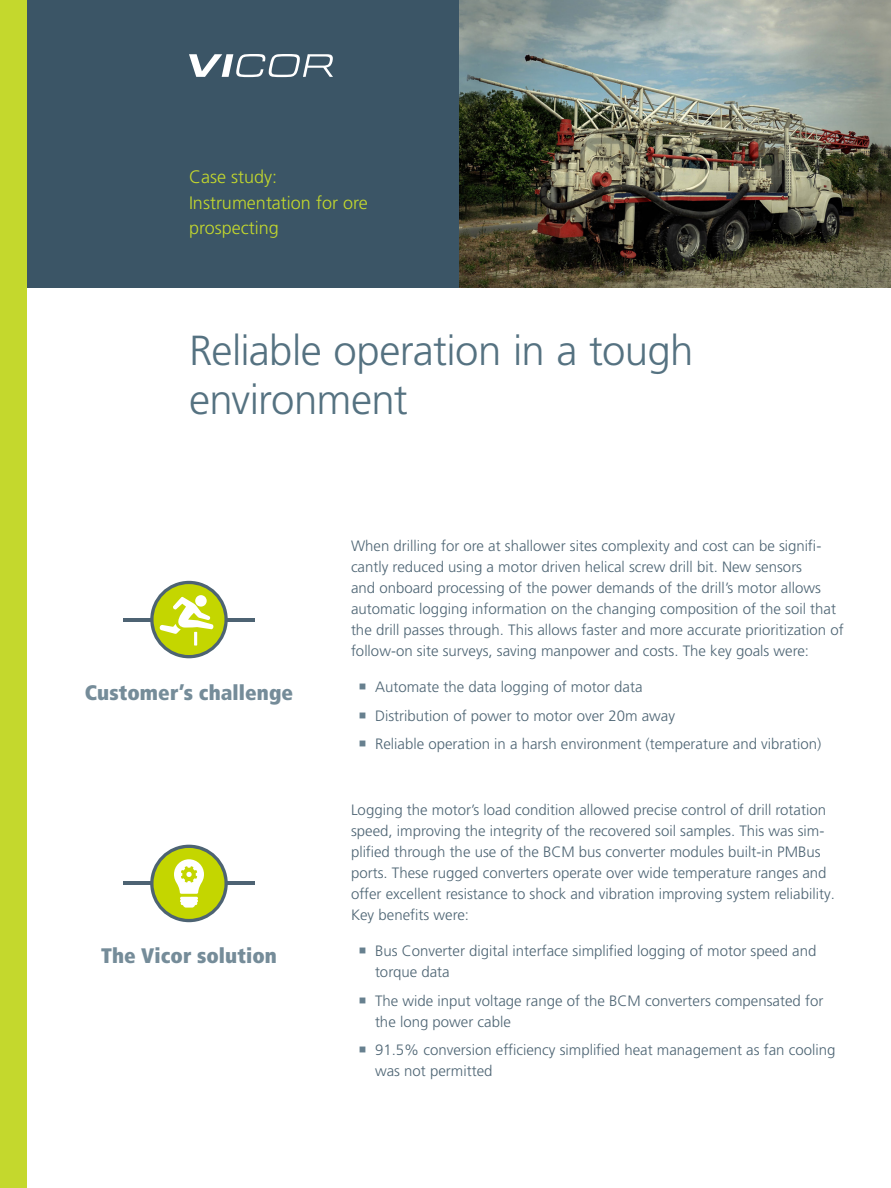
<style>
.page{position:relative;width:891px;height:1188px;background:#fff}
.page>*{position:absolute;margin:0;border:0;box-sizing:border-box;transform-origin:0 0}
.Heading_1_-Main{font:300 42px/49.5px "Frutiger LT Pro";letter-spacing:-.015em;color:#557281}
.Heading_2_bold{font:900 condensed 21px "Frutiger LT Pro";letter-spacing:.005em;color:#758c99}
.P__Large__12_17{font:300 18px/25.5px "Frutiger LT Pro";color:#c4d82d}
.P__Normal__10_14{font:300 15px/21px "Frutiger LT Pro";color:#4e6574}
</style>
<div class="page">
<div style="left:27px;top:0;width:433px;height:288px;background:#3b5566"></div>
<div style="left:0;top:0;width:27px;height:1188px;background:#c4d82d"></div>
<img style="left:459px;top:0;width:432px;height:288px">
<svg style="left:189px;top:54px;width:144px;height:23px"></svg>
<hr style="left:123px;top:618px;width:132px;height:3px;background:#4d6373">
<svg style="left:150px;top:581px;width:78px;height:77px"></svg>
<hr style="left:123px;top:882px;width:132px;height:3px;background:#4d6373">
<svg style="left:150px;top:845px;width:78px;height:77px"></svg>
<p class="P__Large__12_17" style="left:189px;top:164px;width:180px">Case study:<br>Instrumentation for ore prospecting</p>
<p class="Heading_1_-Main" style="left:189px;top:325px;width:506px">Reliable operation in a tough environment</p>
<p class="Heading_2_bold" style="left:85px;top:680px;width:210px">Customer’s challenge</p>
<p class="Heading_2_bold" style="left:101px;top:943px;width:177px">The Vicor solution</p>
<p class="P__Normal__10_14" style="left:351px;top:536px;width:494px">When drilling for ore at shallower sites complexity and cost can be signifi&shy;cantly reduced using a motor driven helical screw drill bit. New sensors<br>and onboard processing of the power demands of the drill’s motor allows automatic logging information on the changing composition of the soil that the drill passes through. This allows faster and more accurate prioritization of follow-on site surveys, saving manpower and costs. The key goals were:</p>
<p class="P__Normal__10_14" style="left:375px;top:677px;width:269px">Automate the data logging of motor data</p>
<p class="P__Normal__10_14" style="left:375px;top:705px;width:302px">Distribution of power to motor over 20m away</p>
<p class="P__Normal__10_14" style="left:375px;top:734px;width:448px">Reliable operation in a harsh environment (temperature and vibration)</p>
<p class="P__Normal__10_14" style="left:351px;top:800px;width:485px">Logging the motor’s load condition allowed precise control of drill rotation speed, improving the integrity of the recovered soil samples. This was sim&shy;plified through the use of the BCM bus converter modules built-in PMBus ports. These rugged converters operate over wide temperature ranges and offer excellent resistance to shock and vibration improving system reliability.<br>Key benefits were:</p>
<p class="P__Normal__10_14" style="left:375px;top:941px;width:443px">Bus Converter digital interface simplified logging of motor speed and torque data</p>
<p class="P__Normal__10_14" style="left:375px;top:990px;width:450px">The wide input voltage range of the BCM converters compensated for the long power cable</p>
<p class="P__Normal__10_14" style="left:375px;top:1040px;width:462px">91.5% conversion efficiency simplified heat management as fan cooling was not permitted</p>
</div>
